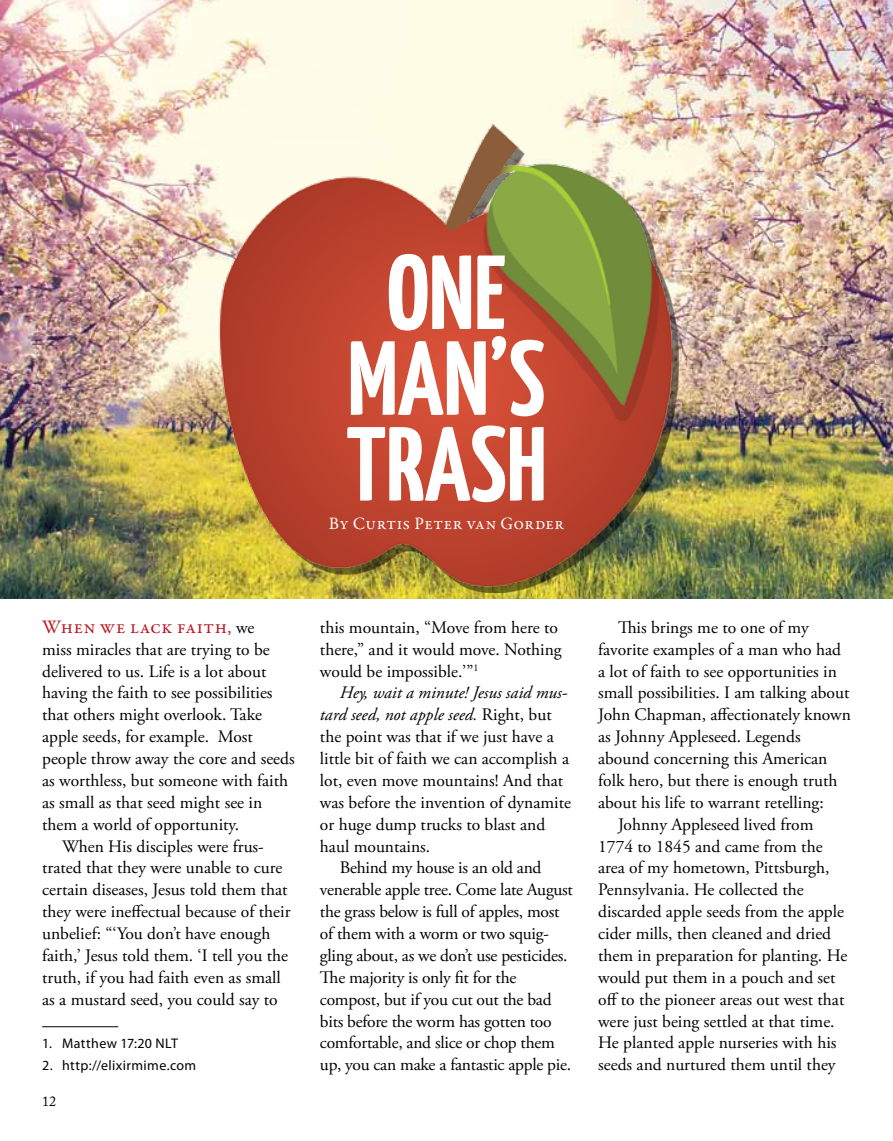
<style>
.page{position:relative;width:893px;height:1141px;background:#fff}
.page>*{position:absolute;margin:0;border:0;box-sizing:border-box;transform-origin:0 0}
.t1{font:700 105px/85.8px "Yanone Kaffeesatz";color:#fff;text-align:center}
.t2{font:19.25px "Garamond Premr Pro";letter-spacing:.03em;color:#be1622}
.t3{font:17.5px/21.9px "Adobe Garamond Pro";color:#000}
.t4{font:italic 17.5px "Adobe Garamond Pro";color:#000}
.t5{font:17.5px "Garamond Premr Pro";letter-spacing:.025em;color:#fff}
.t6{font:14px "Myriad Pro";letter-spacing:.025em;color:#000}
.t7{font:14px "Adobe Caslon Pro";color:#000}
.s1{font-family:"Adobe Garamond Pro";font-size:17.5px;color:#000}
.s2{font-style:normal}
</style>
<div class="page">
<img style="left:0;top:0;width:893px;height:598px">
<img style="left:201px;top:124px;width:491px;height:475px">
<hr style="left:42px;top:1026px;width:76px;height:1px;background:#000">
<h1 class="t1" style="left:346px;top:245px;width:202px">ONE<br>MAN’S<br>TRASH</h1>
<p class="t5" style="left:329px;top:513px;width:237px">By Curtis Peter van Gorder</p>
<p class="t2" style="left:42px;top:615px;width:214px">When we lack faith, <span class="s1">we</span></p>
<p class="t3" style="left:42px;top:639px;width:229px">miss miracles that are trying to be</p>
<p class="t3" style="left:42px;top:661px;width:226px">delivered to us. Life is a lot about</p>
<p class="t3" style="left:42px;top:683px;width:232px">having the faith to see possibilities</p>
<p class="t3" style="left:42px;top:704px;width:221px">that others might overlook. Take</p>
<p class="t3" style="left:42px;top:726px;width:212px">apple seeds, for example. Most</p>
<p class="t3" style="left:42px;top:748px;width:254px">people throw away the core and seeds</p>
<p class="t3" style="left:42px;top:770px;width:247px">as worthless, but someone with faith</p>
<p class="t3" style="left:42px;top:792px;width:222px">as small as that seed might see in</p>
<p class="t3" style="left:42px;top:814px;width:198px">them a world of opportunity.</p>
<p class="t3" style="left:62px;top:836px;width:203px">When His disciples were frus-</p>
<p class="t3" style="left:42px;top:858px;width:242px">trated that they were unable to cure</p>
<p class="t3" style="left:42px;top:879px;width:247px">certain diseases, Jesus told them that</p>
<p class="t3" style="left:42px;top:901px;width:250px">they were ineffectual because of their</p>
<p class="t3" style="left:42px;top:923px;width:230px">unbelief: “‘You don’t have enough</p>
<p class="t3" style="left:42px;top:945px;width:247px">faith,’ Jesus told them. ‘I tell you the</p>
<p class="t3" style="left:42px;top:967px;width:240px">truth, if you had faith even as small</p>
<p class="t3" style="left:42px;top:989px;width:237px">as a mustard seed, you could say to</p>
<p class="t6" style="left:42px;top:1035px;width:138px">1. Matthew 17:20 NLT</p>
<p class="t6" style="left:42px;top:1057px;width:156px">2. http://elixirmime.com</p>
<p class="t7" style="left:42px;top:1093px;width:15px">12</p>
<p class="t3" style="left:320px;top:617px;width:243px">this mountain, “Move from here to there,” and it would move. Nothing would be impossible.’”<sup>1</sup></p>
<p class="t4" style="left:340px;top:682px;width:229px">Hey, wait a minute! Jesus said mus-</p>
<p class="t4" style="left:320px;top:704px;width:233px">tard seed, not apple seed. <span class="s2">Right, but</span></p>
<p class="t3" style="left:320px;top:726px;width:235px">the point was that if we just have a</p>
<p class="t3" style="left:320px;top:748px;width:251px">little bit of faith we can accomplish a</p>
<p class="t3" style="left:320px;top:770px;width:245px">lot, even move mountains! And that</p>
<p class="t3" style="left:320px;top:792px;width:253px">was before the invention of dynamite</p>
<p class="t3" style="left:320px;top:814px;width:227px">or huge dump trucks to blast and</p>
<p class="t3" style="left:320px;top:836px;width:112px">haul mountains.</p>
<p class="t3" style="left:340px;top:858px;width:203px">Behind my house is an old and</p>
<p class="t3" style="left:320px;top:879px;width:255px">venerable apple tree. Come late August</p>
<p class="t3" style="left:320px;top:901px;width:241px">the grass below is full of apples, most</p>
<p class="t3" style="left:320px;top:923px;width:230px">of them with a worm or two squig-</p>
<p class="t3" style="left:320px;top:945px;width:249px">gling about, as we don’t use pesticides.</p>
<p class="t3" style="left:320px;top:967px;width:198px">The majority is only fit for the</p>
<p class="t3" style="left:320px;top:989px;width:233px">compost, but if you cut out the bad</p>
<p class="t3" style="left:320px;top:1011px;width:233px">bits before the worm has gotten too</p>
<p class="t3" style="left:320px;top:1033px;width:236px">comfortable, and slice or chop them</p>
<p class="t3" style="left:320px;top:1054px;width:253px">up, you can make a fantastic apple pie.</p>
<p class="t3" style="left:618px;top:617px;width:192px">This brings me to one of my</p>
<p class="t3" style="left:598px;top:639px;width:244px">favorite examples of a man who had</p>
<p class="t3" style="left:598px;top:661px;width:240px">a lot of faith to see opportunities in</p>
<p class="t3" style="left:598px;top:683px;width:253px">small possibilities. I am talking about</p>
<p class="t3" style="left:598px;top:704px;width:254px">John Chapman, affectionately known</p>
<p class="t3" style="left:598px;top:726px;width:204px">as Johnny Appleseed. Legends</p>
<p class="t3" style="left:598px;top:748px;width:231px">abound concerning this American</p>
<p class="t3" style="left:598px;top:770px;width:241px">folk hero, but there is enough truth</p>
<p class="t3" style="left:598px;top:792px;width:227px">about his life to warrant retelling:</p>
<p class="t3" style="left:618px;top:814px;width:197px">Johnny Appleseed lived from</p>
<p class="t3" style="left:598px;top:836px;width:226px">1774 to 1845 and came from the</p>
<p class="t3" style="left:598px;top:858px;width:233px">area of my hometown, Pittsburgh,</p>
<p class="t3" style="left:598px;top:879px;width:207px">Pennsylvania. He collected the</p>
<p class="t3" style="left:598px;top:901px;width:247px">discarded apple seeds from the apple</p>
<p class="t3" style="left:598px;top:923px;width:235px">cider mills, then cleaned and dried</p>
<p class="t3" style="left:598px;top:945px;width:251px">them in preparation for planting. He</p>
<p class="t3" style="left:598px;top:967px;width:239px">would put them in a pouch and set</p>
<p class="t3" style="left:598px;top:989px;width:248px">off to the pioneer areas out west that</p>
<p class="t3" style="left:598px;top:1011px;width:238px">were just being settled at that time.</p>
<p class="t3" style="left:598px;top:1033px;width:240px">He planted apple nurseries with his</p>
<p class="t3" style="left:598px;top:1054px;width:239px">seeds and nurtured them until they</p>
</div>
